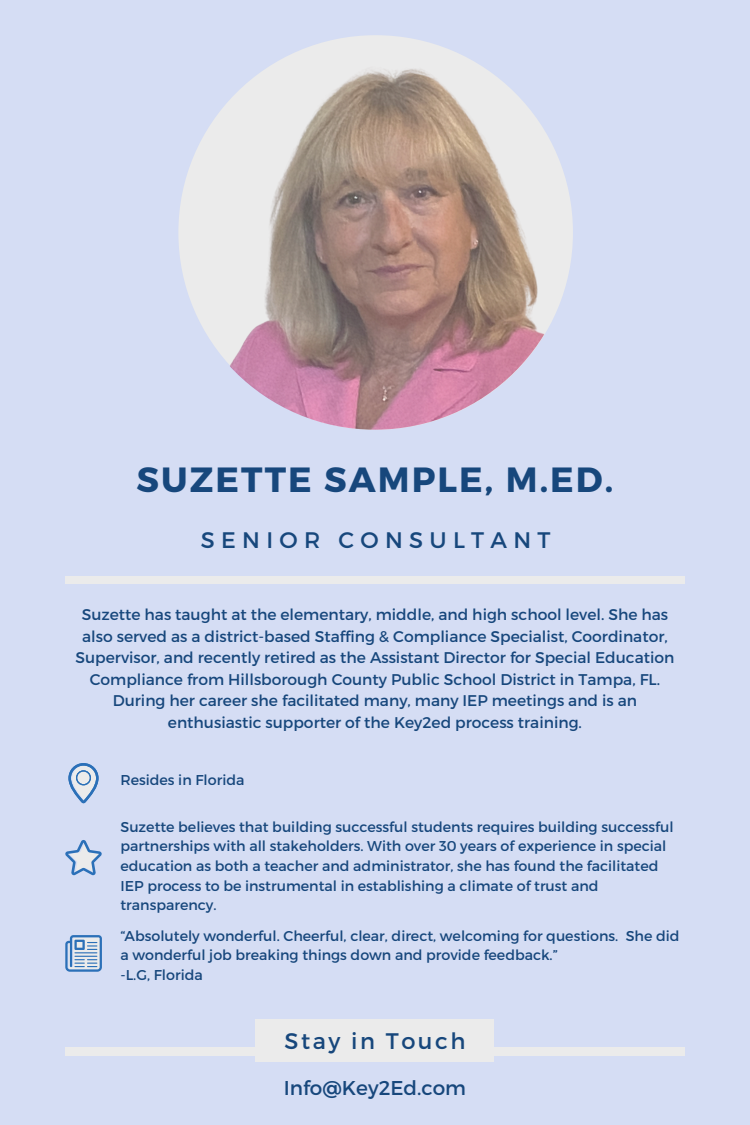
<style>
.page{position:relative;width:750px;height:1125px;background:#d5ddf4}
.page>*{position:absolute;margin:0;border:0;box-sizing:border-box;transform-origin:0 0}
.t1{font:700 35px "Montserrat";letter-spacing:.06em;color:#17477c}
.t2{font:22.5px "Montserrat";letter-spacing:.28em;color:#17477c}
.t3{font:22.5px "Montserrat";letter-spacing:.11em;color:#17477c}
.t4{font:20px "Montserrat";color:#17477c}
.t5{font:15.5px/21.5px "Montserrat";color:#17477c;text-align:center}
.t6{font:14.25px/19.8px "Montserrat";color:#17477c}
</style>
<div class="page">
<img style="left:177px;top:34px;width:396px;height:396px;border-radius:50%">
<div style="left:65px;top:577px;width:620px;height:7px;background:#ebebeb"></div>
<div style="left:65px;top:1047px;width:620px;height:8px;background:#ebebeb"></div>
<div style="left:256px;top:1019px;width:238px;height:43px;background:#ebebeb"></div>
<svg style="left:65px;top:935px;width:37px;height:37px"></svg>
<svg style="left:68px;top:763px;width:30px;height:40px"></svg>
<svg style="left:65px;top:840px;width:37px;height:35px"></svg>
<p class="t1" style="left:137px;top:457px;width:478px">SUZETTE SAMPLE, M.ED.</p>
<p class="t2" style="left:201px;top:525px;width:351px">SENIOR CONSULTANT</p>
<p class="t5" style="left:76px;top:603px;width:600px">Suzette has taught at the elementary, middle, and high school level. She has also served as a district-based Staffing &amp; Compliance Specialist, Coordinator, Supervisor, and recently retired as the Assistant Director for Special Education Compliance from Hillsborough County Public School District in Tampa, FL.<br>During her career she facilitated many, many IEP meetings and is an enthusiastic supporter of the Key2ed process training.</p>
<h1 class="t6" style="left:120px;top:769px;width:126px">Resides in Florida</h1>
<h2 class="t6" style="left:120px;top:816px;width:555px">Suzette believes that building successful students requires building successful partnerships with all stakeholders. With over 30 years of experience in special education as both a teacher and administrator, she has found the facilitated IEP process to be instrumental in establishing a climate of trust and transparency.</h2>
<p class="t6" style="left:120px;top:925px;width:561px">“Absolutely wonderful. Cheerful, clear, direct, welcoming for questions. She did a wonderful job breaking things down and provide feedback.”</p>
<p class="t6" style="left:120px;top:964px;width:84px">-L.G, Florida</p>
<p class="t3" style="left:284px;top:1027px;width:182px">Stay in Touch</p>
<p class="t4" style="left:284px;top:1075px;width:184px">Info@Key2Ed.com</p>
</div>
